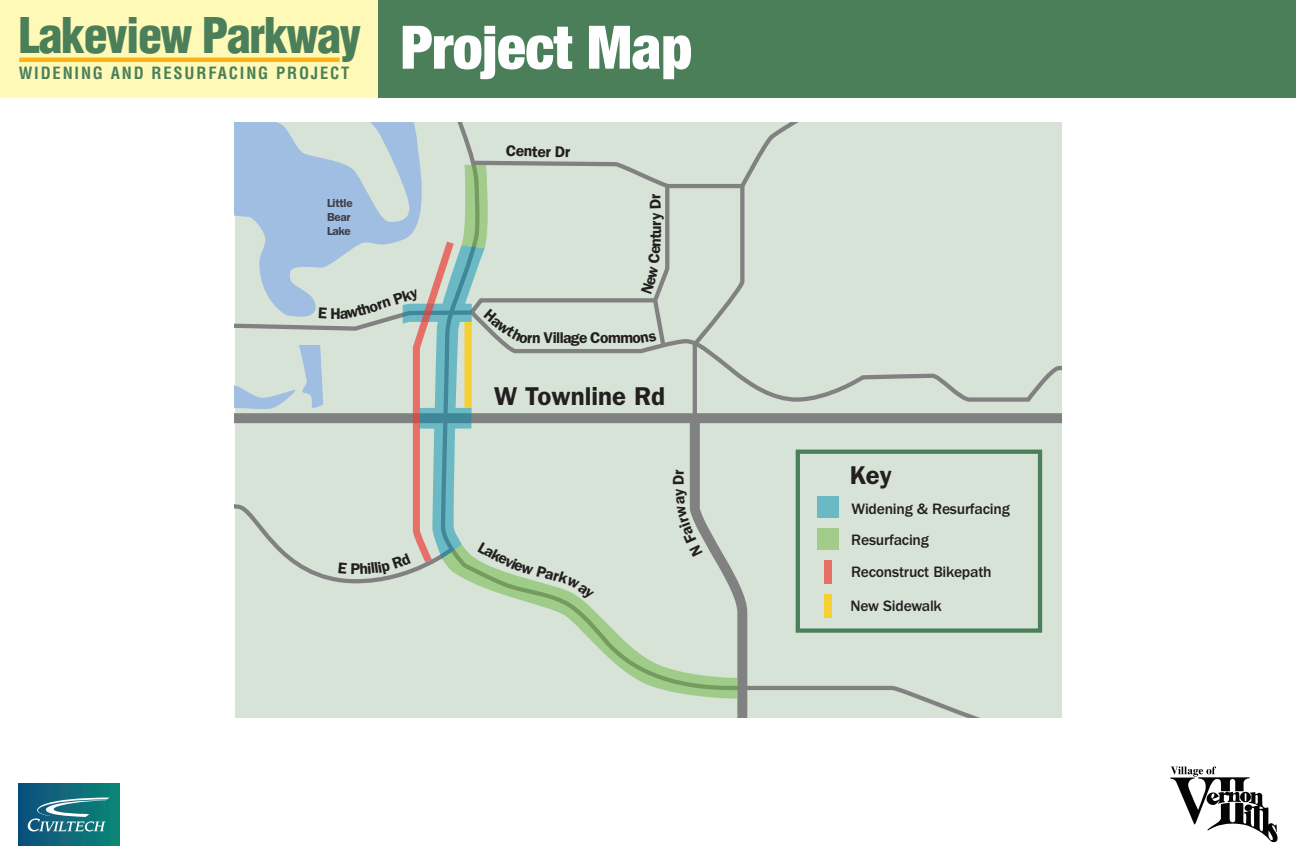
<style>
.page{position:relative;width:1296px;height:864px;background:#fff}
.page>*{position:absolute;margin:0;border:0;box-sizing:border-box;transform-origin:0 0}
.t1{font:900 condensed 60px "Helvetica Neue LT Std";letter-spacing:-.01em;color:#fff}
.t2{font:900 condensed 48px "Helvetica LT Std";letter-spacing:-.03em;color:#4a7f5a}
.t3{font:600 25.9px "ITC Franklin Gothic Std";color:#231f20}
.t4{font:700 condensed 16.5px "Helvetica LT Std";letter-spacing:.11em;color:#4a7f5a}
.t5{font:500 15.65px/32.3px "ITC Franklin Gothic Std";letter-spacing:-.015em;color:#231f20}
.t6{font:600 15.65px "ITC Franklin Gothic Std";letter-spacing:-.04em;color:#231f20}
.t7{font:600 11.65px/14px "ITC Franklin Gothic Std";letter-spacing:-.025em;color:#231f20}
</style>
<div class="page">
<div style="left:0;top:0;width:378px;height:97px;background:#fff9b8"></div>
<svg style="left:1170px;top:766px;width:108px;height:76px"></svg>
<svg style="left:18px;top:783px;width:101px;height:63px;background:#0e6b7a"></svg>
<svg style="left:23px;top:798px;width:87px;height:33px;background:#3f8796"></svg>
<div style="left:378px;top:0;width:918px;height:97px;background:#4a7f5a"></div>
<hr style="left:19px;top:58px;width:321px;height:4px;background:#fbb416">
<div style="left:752px;top:422px;width:309px;height:296px;background:#d6e3d6"></div>
<div style="left:752px;top:122px;width:309px;height:300px;background:#d6e3d6"></div>
<div style="left:796px;top:450px;width:246px;height:183px;border:4px solid #4a7f5a"></div>
<div style="left:817px;top:496px;width:22px;height:22px;background:#6bb9c4"></div>
<div style="left:817px;top:528px;width:22px;height:22px;background:#a1cc8b"></div>
<div style="left:824px;top:560px;width:8px;height:24px;background:#e66f67"></div>
<div style="left:824px;top:594px;width:8px;height:23px;background:#f6cf32"></div>
<svg style="left:235px;top:122px;width:517px;height:596px;background:#c9d8ce"></svg>
<h2 class="t2" style="left:19px;top:5px;width:344px">Lakeview Parkway</h2>
<p class="t4" style="left:19px;top:63px;width:332px">WIDENING AND RESURFACING PROJECT</p>
<h1 class="t1" style="left:400px;top:10px;width:293px">Project Map</h1>
<p class="t7" style="left:327px;top:196px;width:27px">Little<br>Bear<br>Lake</p>
<p class="t6" style="left:331px;top:304px;width:12px">H</p>
<p class="t6" style="left:379px;top:295px;width:38px;rotate:-18deg">n Pky</p>
<p class="t6" style="left:506px;top:142px;width:66px;rotate:1deg">Center Dr</p>
<p class="t6" style="left:647px;top:234px;width:10px;rotate:-90deg">u</p>
<p class="t6" style="left:544px;top:329px;width:91px">Village Comm</p>
<h3 class="t3" style="left:494px;top:381px;width:172px">W Townline Rd</h3>
<p class="t6" style="left:669px;top:475px;width:7px;rotate:-90deg">r</p>
<h3 class="t3" style="left:850px;top:460px;width:43px">Key</h3>
<p class="t5" style="left:851px;top:492px;width:161px">Widening &amp; Resurfacing<br>Resurfacing<br>Reconstruct Bikepath<br>New Sidewalk</p>
</div>
